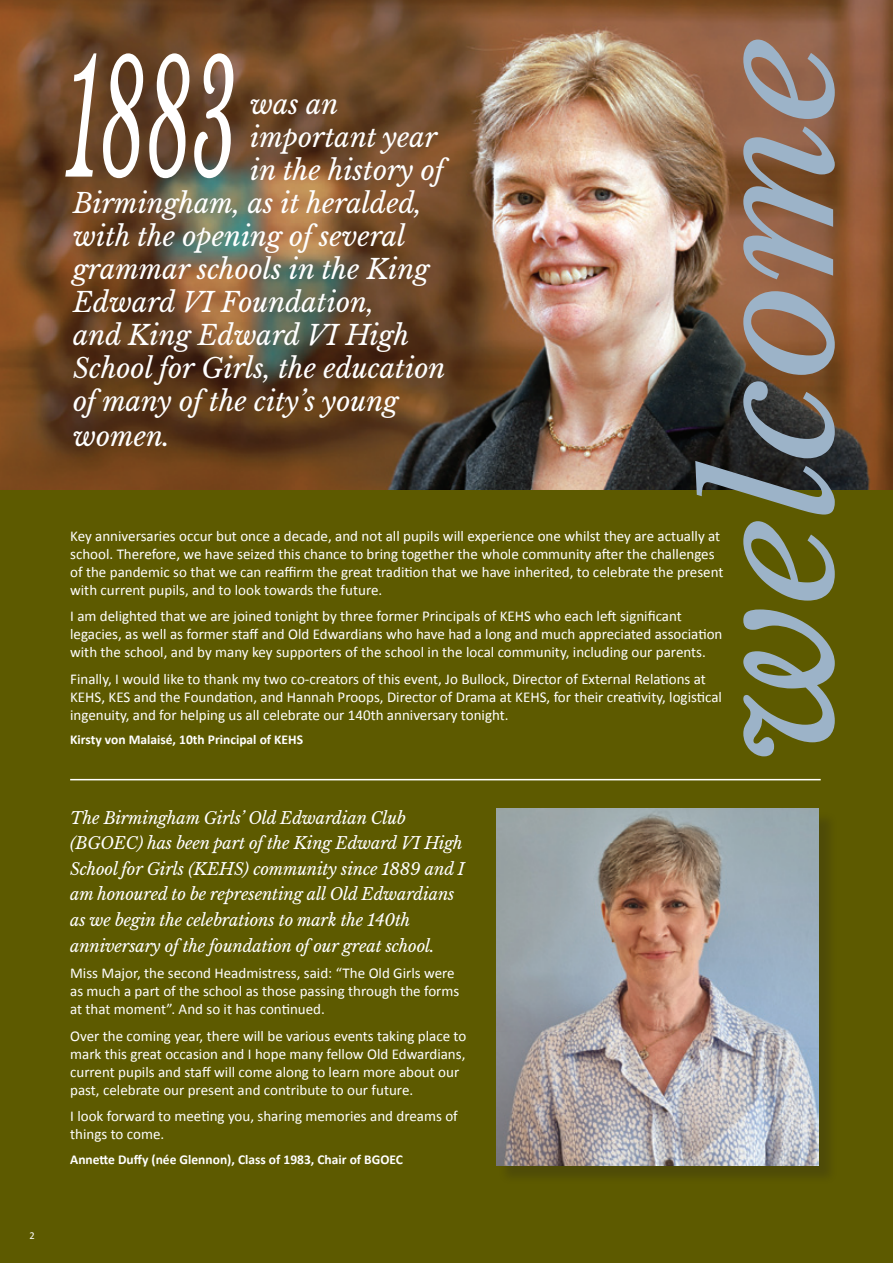
<style>
.page{position:relative;width:893px;height:1263px;background:#5d5a00}
.page>*{position:absolute;margin:0;border:0;box-sizing:border-box;transform-origin:0 0}
.t1{font:italic 166.2px "Libre Baskerville";color:#9cb3c8;scale:1.11 1}
.t2{font:italic 157.95px "Libre Baskerville";color:#fff;scale:.46 1}
.t3{font:italic 27px "Libre Baskerville";color:#fff}
.t4{font:italic 16.5px/25.5px "Libre Baskerville";letter-spacing:-.01em;color:#fff}
.t5{font:15px/18px "Calibri";color:#fff}
.t6{font:700 13.5px "Calibri";color:#fff}
.t7{font:10.5px "Calibri";color:#fff}
</style>
<div class="page">
<div style="left:498px;top:811px;width:339px;height:374px;background:#535005"></div>
<img style="left:496px;top:809px;width:323px;height:357px">
<img style="left:0;top:0;width:893px;height:489px">
<hr style="left:70px;top:779px;width:751px;height:1px;background:#fff">
<p class="t7" style="left:29px;top:1228px;width:7px">2</p>
<p class="t1" style="left:672px;top:760px;width:653px;rotate:-90deg">welcome</p>
<p class="t2" style="left:66px;top:23px;width:374px">1883</p>
<p class="t3" style="left:250px;top:88px;width:90px">was an</p>
<p class="t3" style="left:250px;top:121px;width:189px">important year</p>
<p class="t3" style="left:250px;top:154px;width:195px">in the history of</p>
<p class="t3" style="left:73px;top:187px;width:350px">Birmingham, as it heralded,</p>
<p class="t3" style="left:73px;top:220px;width:334px">with the opening of several</p>
<p class="t3" style="left:73px;top:253px;width:358px">grammar schools in the King</p>
<p class="t3" style="left:73px;top:286px;width:303px">Edward VI Foundation,</p>
<p class="t3" style="left:73px;top:319px;width:338px">and King Edward VI High</p>
<p class="t3" style="left:73px;top:352px;width:374px">School for Girls, the education</p>
<p class="t3" style="left:73px;top:385px;width:327px">of many of the city’s young</p>
<p class="t3" style="left:73px;top:419px;width:98px">women.</p>
<p class="t5" style="left:70px;top:527px;width:655px">Key anniversaries occur but once a decade, and not all pupils will experience one whilst they are actually at school. Therefore, we have seized this chance to bring together the whole community after the challenges of the pandemic so that we can reaffirm the great tradition that we have inherited, to celebrate the present with current pupils, and to look towards the future.</p>
<p class="t5" style="left:70px;top:607px;width:654px">I am delighted that we are joined tonight by three former Principals of KEHS who each left significant legacies, as well as former staff and Old Edwardians who have had a long and much appreciated association with the school, and by many key supporters of the school in the local community, including our parents.</p>
<p class="t5" style="left:70px;top:670px;width:653px">Finally, I would like to thank my two co-creators of this event, Jo Bullock, Director of External Relations at<br>KEHS, KES and the Foundation, and Hannah Proops, Director of Drama at KEHS, for their creativity, logistical ingenuity, and for helping us all celebrate our 140th anniversary tonight.</p>
<p class="t6" style="left:70px;top:731px;width:234px">Kirsty von Malaisé, 10th Principal of KEHS</p>
<p class="t4" style="left:70px;top:805px;width:396px">The Birmingham Girls’ Old Edwardian Club (BGOEC) has been part of the King Edward VI High School for Girls (KEHS) community since 1889 and I am honoured to be representing all Old Edwardians as we begin the celebrations to mark the 140th anniversary of the foundation of our great school.</p>
<p class="t5" style="left:70px;top:964px;width:391px">Miss Major, the second Headmistress, said: “The Old Girls were as much a part of the school as those passing through the forms at that moment”. And so it has continued.</p>
<p class="t5" style="left:70px;top:1026px;width:398px">Over the coming year, there will be various events taking place to mark this great occasion and I hope many fellow Old Edwardians, current pupils and staff will come along to learn more about our past, celebrate our present and contribute to our future.</p>
<p class="t5" style="left:70px;top:1107px;width:389px">I look forward to meeting you, sharing memories and dreams of things to come.</p>
<p class="t6" style="left:70px;top:1150px;width:334px">Annette Duffy (née Glennon), Class of 1983, Chair of BGOEC</p>
</div>
